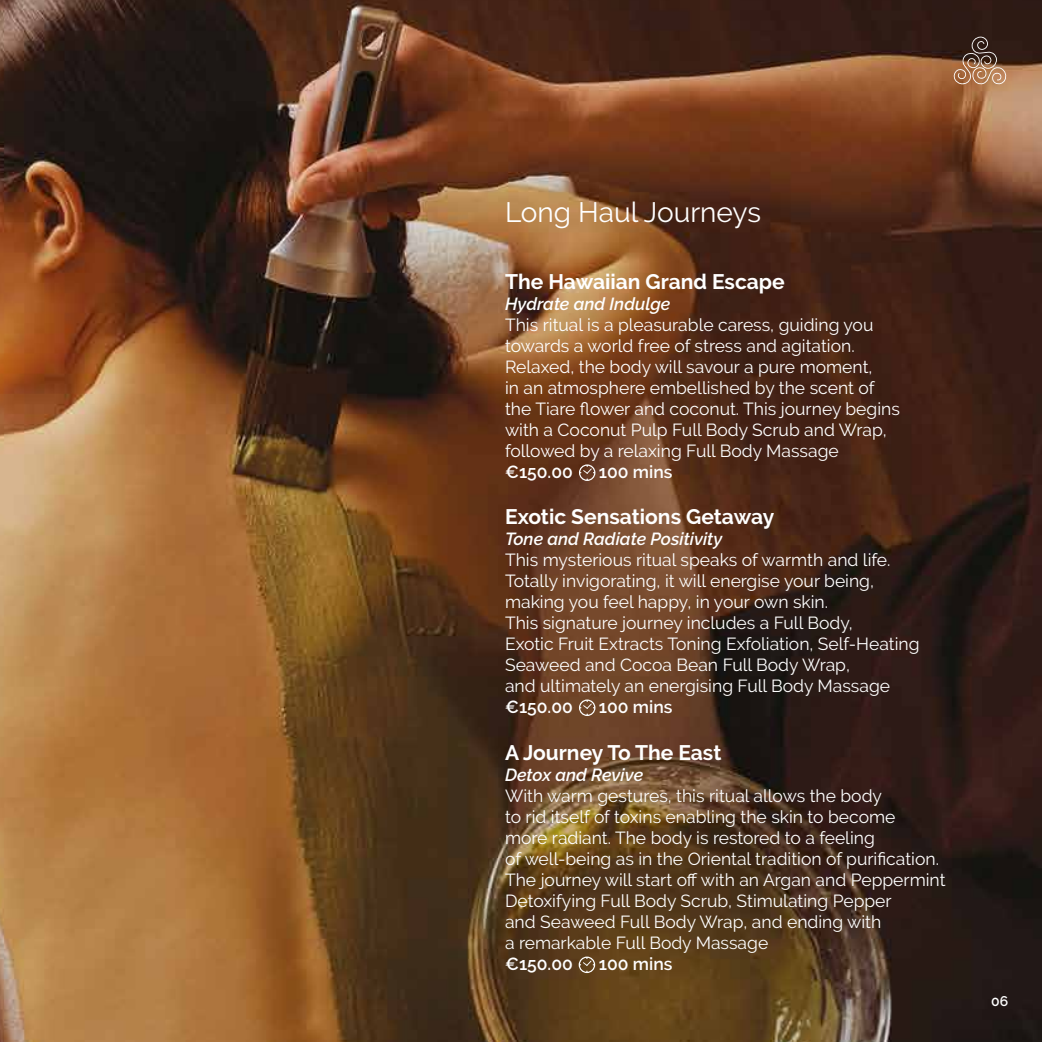
<style>
.page{position:relative;width:1042px;height:1042px;background:#fff}
.page>*{position:absolute;margin:0;border:0;box-sizing:border-box;transform-origin:0 0}
.t1{font:28px "Raleway";color:#fff}
.t2{font:700 21px "Raleway";color:#fff}
.t3{font:17.5px/21px "Raleway";color:#fff}
.t4{font:italic 600 17.5px "Raleway";color:#fff}
.t5{font:600 17.5px "Raleway";color:#fff}
.t6{font:600 14px "Raleway";color:#fff}
</style>
<div class="page">
<img style="left:0;top:0;width:1042px;height:1042px">
<svg style="left:579px;top:956px;width:16px;height:17px"></svg>
<svg style="left:579px;top:699px;width:16px;height:17px"></svg>
<svg style="left:579px;top:464px;width:16px;height:17px"></svg>
<svg style="left:952px;top:37px;width:55px;height:48px;background:#7a5a45"></svg>
<h1 class="t1" style="left:505px;top:196px;width:257px">Long Haul Journeys</h1>
<p class="t2" style="left:505px;top:270px;width:281px">The Hawaiian Grand Escape</p>
<p class="t4" style="left:505px;top:294px;width:167px">Hydrate and Indulge</p>
<p class="t3" style="left:505px;top:314px;width:396px">This ritual is a pleasurable caress, guiding you towards a world free of stress and agitation.<br>Relaxed, the body will savour a pure moment,<br>in an atmosphere embellished by the scent of the Tiare flower and coconut. This journey begins with a Coconut Pulp Full Body Scrub and Wrap, followed by a relaxing Full Body Massage</p>
<p class="t5" style="left:505px;top:462px;width:69px">€150.00</p>
<p class="t5" style="left:599px;top:462px;width:75px">100 mins</p>
<p class="t2" style="left:505px;top:505px;width:271px">Exotic Sensations Getaway</p>
<p class="t4" style="left:505px;top:529px;width:219px">Tone and Radiate Positivity</p>
<p class="t3" style="left:505px;top:549px;width:416px">This mysterious ritual speaks of warmth and life.<br>Totally invigorating, it will energise your being, making you feel happy, in your own skin.<br>This signature journey includes a Full Body,<br>Exotic Fruit Extracts Toning Exfoliation, Self-Heating Seaweed and Cocoa Bean Full Body Wrap,<br>and ultimately an energising Full Body Massage</p>
<p class="t5" style="left:505px;top:697px;width:69px">€150.00</p>
<p class="t5" style="left:599px;top:697px;width:75px">100 mins</p>
<p class="t2" style="left:505px;top:740px;width:218px">A Journey To The East</p>
<p class="t4" style="left:505px;top:764px;width:140px">Detox and Revive</p>
<p class="t3" style="left:505px;top:785px;width:442px">With warm gestures, this ritual allows the body<br>to rid itself of toxins enabling the skin to become<br>more radiant. The body is restored to a feeling<br>of well-being as in the Oriental tradition of purification.<br>The journey will start off with an Argan and Peppermint Detoxifying Full Body Scrub, Stimulating Pepper<br>and Seaweed Full Body Wrap, and ending with<br>a remarkable Full Body Massage</p>
<p class="t5" style="left:505px;top:953px;width:69px">€150.00</p>
<p class="t5" style="left:599px;top:953px;width:75px">100 mins</p>
<p class="t6" style="left:991px;top:993px;width:19px">06</p>
</div>
